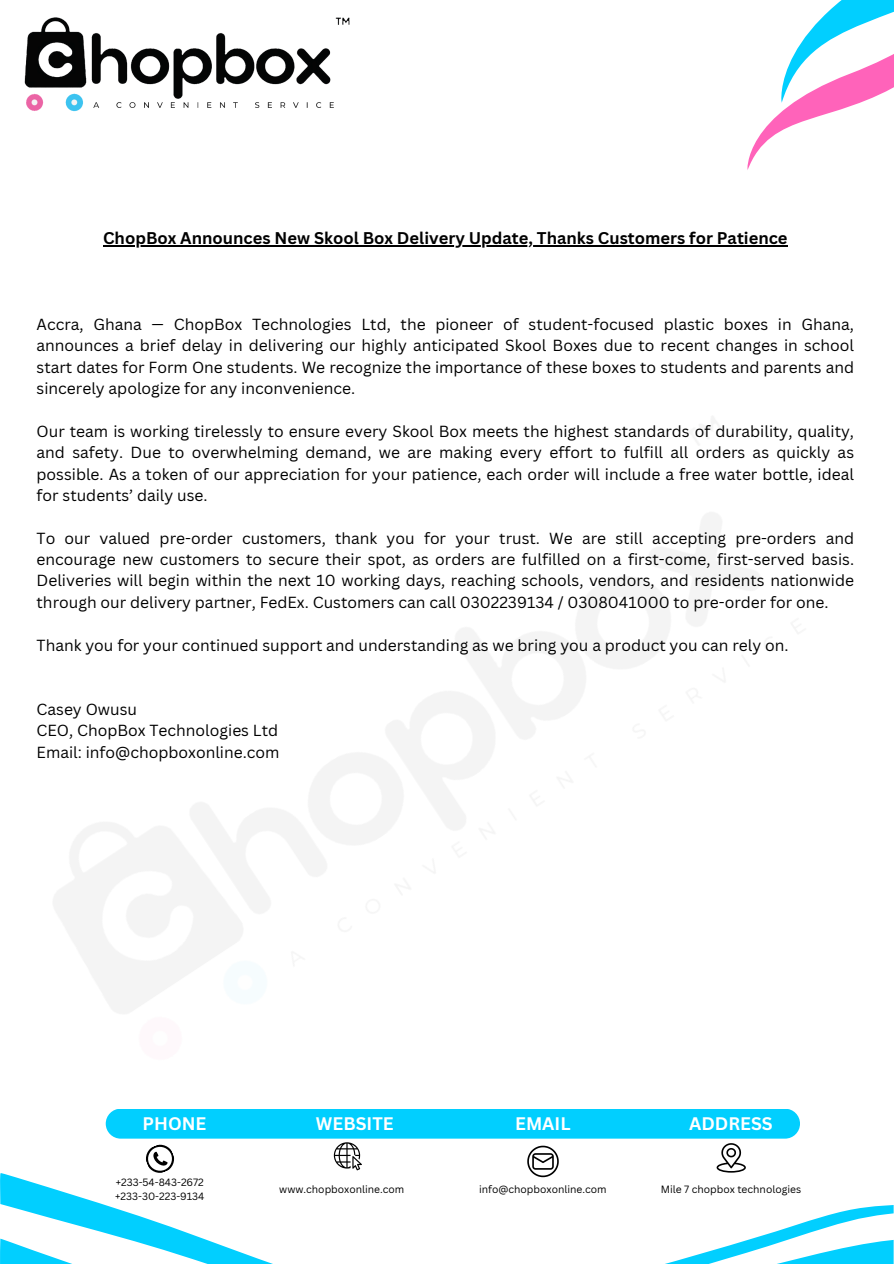
<style>
.page{position:relative;width:894px;height:1264px;background:#fff}
.page>*{position:absolute;margin:0;border:0;box-sizing:border-box;transform-origin:0 0}
.t1{font:700 17.7px "Canva Sans";color:#fff}
.t2{font:700 16.5px "Canva Sans";color:#000}
.t3{font:15.6px/21.3px "Canva Sans";color:#000;text-align:justify}
.t4{font:10.2px "Canva Sans";color:#000}
</style>
<div class="page">
<img style="left:53px;top:416px;width:747px;height:718px">
<img style="left:24px;top:17px;width:326px;height:95px">
<svg style="left:747px;top:0;width:146px;height:170px"></svg>
<svg style="left:0;top:1172px;width:893px;height:66px"></svg>
<svg style="left:0;top:1238px;width:893px;height:25px"></svg>
<svg style="left:142px;top:1144px;width:36px;height:33px"></svg>
<svg style="left:527px;top:1145px;width:31px;height:32px"></svg>
<svg style="left:716px;top:1143px;width:29px;height:29px"></svg>
<svg style="left:334px;top:1142px;width:28px;height:28px"></svg>
<div style="left:106px;top:1108px;width:693px;height:30px;background:#01cfff;border-radius:15px"></div>
<hr style="left:103px;top:245px;width:684px;height:1px;background:#000">
<p class="t2" style="left:103px;top:227px;width:685px">ChopBox Announces New Skool Box Delivery Update, Thanks Customers for Patience</p>
<h1 class="t3" style="left:37px;top:313px;width:818px">Accra, Ghana — ChopBox Technologies Ltd, the pioneer of student-focused plastic boxes in Ghana, announces a brief delay in delivering our highly anticipated Skool Boxes due to recent changes in school start dates for Form One students. We recognize the importance of these boxes to students and parents and sincerely apologize for any inconvenience.</h1>
<h1 class="t3" style="left:37px;top:420px;width:818px">Our team is working tirelessly to ensure every Skool Box meets the highest standards of durability, quality, and safety. Due to overwhelming demand, we are making every effort to fulfill all orders as quickly as possible. As a token of our appreciation for your patience, each order will include a free water bottle, ideal for students’ daily use.</h1>
<h1 class="t3" style="left:37px;top:527px;width:818px">To our valued pre-order customers, thank you for your trust. We are still accepting pre-orders and encourage new customers to secure their spot, as orders are fulfilled on a first-come, first-served basis.<br>Deliveries will begin within the next 10 working days, reaching schools, vendors, and residents nationwide through our delivery partner, FedEx. Customers can call 0302239134 / 0308041000 to pre-order for one.</h1>
<h1 class="t3" style="left:37px;top:634px;width:753px">Thank you for your continued support and understanding as we bring you a product you can rely on.</h1>
<p class="t3" style="left:37px;top:698px;width:244px;text-align:left">Casey Owusu<br>CEO, ChopBox Technologies Ltd<br>Email: info@chopboxonline.com</p>
<p class="t1" style="left:142px;top:1111px;width:65px">PHONE</p>
<h2 class="t4" style="left:116px;top:1175px;width:90px">+233-54-843-2672</h2>
<h3 class="t4" style="left:115px;top:1188px;width:91px">+233-30-223-9134</h3>
<p class="t1" style="left:316px;top:1111px;width:79px">WEBSITE</p>
<h1 class="t4" style="left:279px;top:1182px;width:126px">www.chopboxonline.com</h1>
<h3 class="t1" style="left:515px;top:1111px;width:57px">EMAIL</h3>
<h3 class="t4" style="left:479px;top:1182px;width:129px">info@chopboxonline.com</h3>
<h3 class="t1" style="left:689px;top:1111px;width:85px">ADDRESS</h3>
<h3 class="t4" style="left:660px;top:1182px;width:142px">Mile 7 chopbox technologies</h3>
</div>
